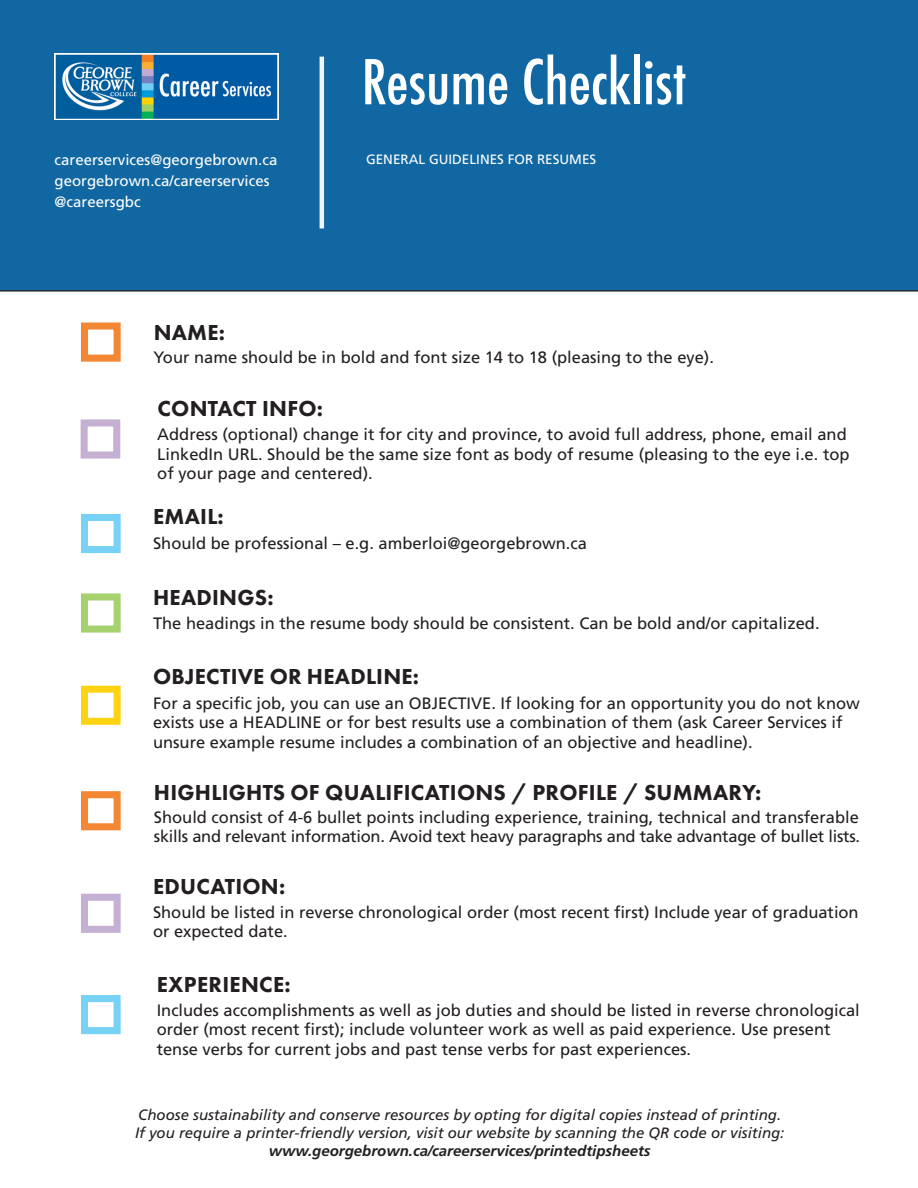
<style>
.page{position:relative;width:918px;height:1188px;background:#fff}
.page>*{position:absolute;margin:0;border:0;box-sizing:border-box;transform-origin:0 0}
.t1{font:500 condensed 60px "Futura";color:#fff}
.Subhead{font:800 22.5px "Futura PT";letter-spacing:.01em;color:#231f20}
.List{font:16.5px/19.5px "Frutiger LT Std";color:#231f20}
.t2{font:italic 15px/18px "Frutiger LT Std";color:#231f20}
.t3{font:15px/21px "Frutiger LT Std";color:#fff}
.t4{font:italic 700 15px "Frutiger LT Std";color:#231f20}
.t5{font:13.5px "Frutiger LT Std";color:#fff}
</style>
<div class="page">
<div style="left:0;top:0;width:918px;height:292px;background:#1067a2"></div>
<hr style="left:320px;top:57px;width:4px;height:171px;background:#f0f5f9">
<img style="left:54px;top:54px;width:224px;height:66px">
<div style="left:81px;top:791px;width:40px;height:39px;border:7px solid #f47f26"></div>
<div style="left:81px;top:686px;width:40px;height:39px;border:7px solid #fed105"></div>
<div style="left:81px;top:995px;width:40px;height:39px;border:7px solid #6ed0f6"></div>
<div style="left:81px;top:593px;width:40px;height:40px;border:7px solid #9fce66"></div>
<div style="left:81px;top:894px;width:40px;height:39px;border:7px solid #c2abd1"></div>
<div style="left:81px;top:514px;width:40px;height:39px;border:7px solid #6ed0f6"></div>
<div style="left:81px;top:419px;width:39px;height:40px;border:7px solid #c2abd1"></div>
<div style="left:81px;top:323px;width:40px;height:39px;border:7px solid #f47f26"></div>
<h1 class="t1" style="left:362px;top:44px;width:326px">Resume Checklist</h1>
<p class="t3" style="left:55px;top:149px;width:224px">careerservices@georgebrown.ca georgebrown.ca/careerservices @careersgbc</p>
<p class="t5" style="left:366px;top:151px;width:232px">GENERAL GUIDELINES FOR RESUMES</p>
<p class="Subhead" style="left:154px;top:318px;width:73px">NAME:</p>
<p class="List" style="left:154px;top:347px;width:562px">Your name should be in bold and font size 14 to 18 (pleasing to the eye).</p>
<p class="Subhead" style="left:157px;top:395px;width:167px">CONTACT INFO:</p>
<p class="List" style="left:157px;top:425px;width:694px">Address (optional) change it for city and province, to avoid full address, phone, email and<br>LinkedIn URL. Should be the same size font as body of resume (pleasing to the eye i.e. top of your page and centered).</p>
<p class="Subhead" style="left:153px;top:503px;width:72px">EMAIL:</p>
<p class="List" style="left:153px;top:533px;width:436px">Should be professional – e.g. amberloi@georgebrown.ca</p>
<p class="Subhead" style="left:153px;top:583px;width:122px">HEADINGS:</p>
<p class="List" style="left:153px;top:613px;width:668px">The headings in the resume body should be consistent. Can be bold and/or capitalized.</p>
<p class="Subhead" style="left:153px;top:663px;width:268px">OBJECTIVE OR HEADLINE:</p>
<p class="List" style="left:153px;top:693px;width:708px">For a specific job, you can use an OBJECTIVE. If looking for an opportunity you do not know exists use a HEADLINE or for best results use a combination of them (ask Career Services if unsure example resume includes a combination of an objective and headline).</p>
<p class="Subhead" style="left:154px;top:778px;width:609px">HIGHLIGHTS OF QUALIFICATIONS / PROFILE / SUMMARY:</p>
<p class="List" style="left:154px;top:807px;width:708px">Should consist of 4-6 bullet points including experience, training, technical and transferable skills and relevant information. Avoid text heavy paragraphs and take advantage of bullet lists.</p>
<p class="Subhead" style="left:153px;top:872px;width:134px">EDUCATION:</p>
<p class="List" style="left:153px;top:902px;width:707px">Should be listed in reverse chronological order (most recent first) Include year of graduation or expected date.</p>
<p class="Subhead" style="left:157px;top:970px;width:135px">EXPERIENCE:</p>
<p class="List" style="left:157px;top:1000px;width:705px">Includes accomplishments as well as job duties and should be listed in reverse chronological order (most recent first); include volunteer work as well as paid experience. Use present tense verbs for current jobs and past tense verbs for past experiences.</p>
<p class="t2" style="left:135px;top:1106px;width:651px">Choose sustainability and conserve resources by opting for digital copies instead of printing.<br>If you require a printer-friendly version, visit our website by scanning the QR code or visiting:</p>
<p class="t4" style="left:269px;top:1142px;width:383px">www.georgebrown.ca/careerservices/printedtipsheets</p>
</div>
